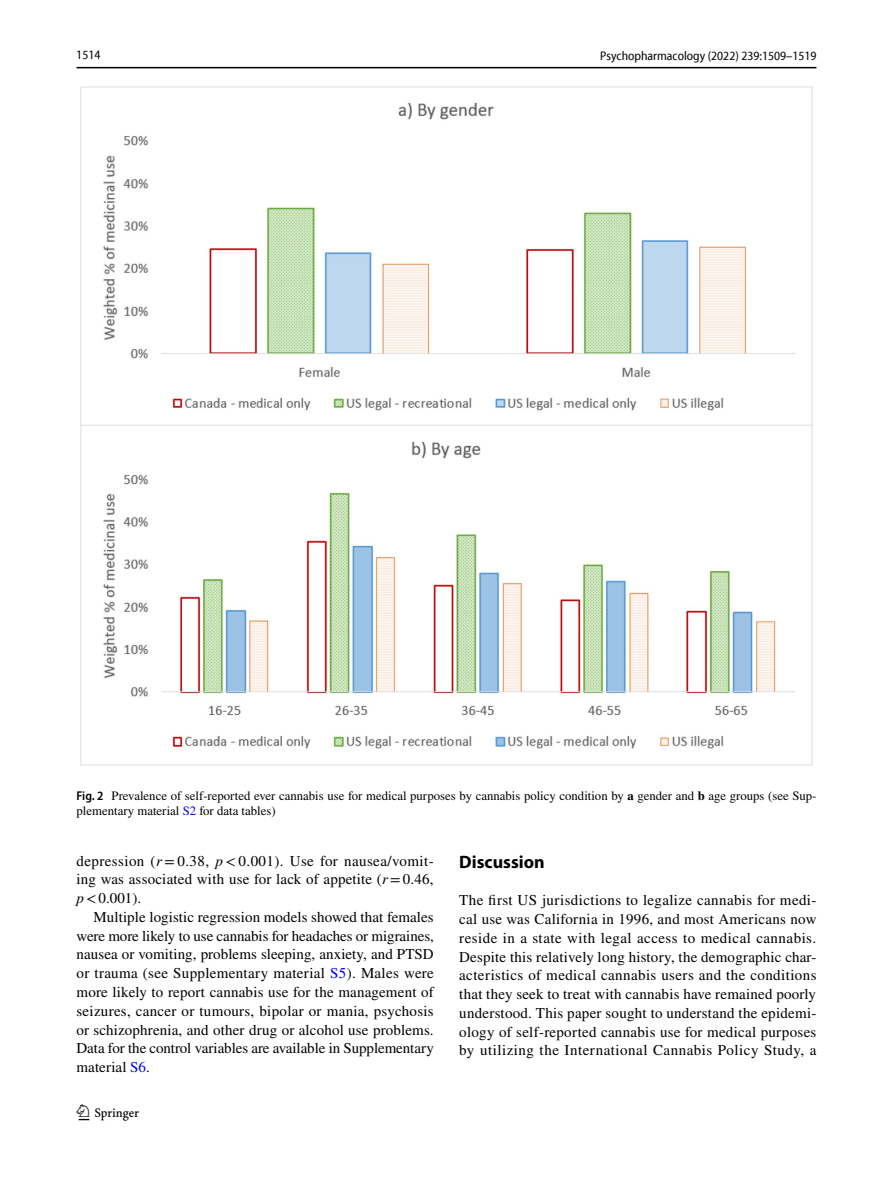
<style>
.page{position:relative;width:893px;height:1187px;background:#fff}
.page>*{position:absolute;margin:0;border:0;box-sizing:border-box;transform-origin:0 0}
.t1{font:22.5px "Springnew Regular 2";color:#000}
.t2{font:700 18px "Myriad Pro";color:#000}
.t3{font:15px/18.8px "STIX";letter-spacing:.015em;color:#000;text-align:justify}
.t4{font:12.75px/15px "STIX";color:#000}
.t5{font:semi-condensed 12.75px "Myriad Pro Unic";color:#000}
.t6{font:12.75px "Myriad Pro Unic Semi Condensed 2";color:#000}
.s1{font-family:"Myriad Pro";font-weight:600;font-stretch:semi-condensed}
.s2{font-weight:700}
.s3{color:#00f}
.s4{font-style:italic}
</style>
<div class="page">
<hr style="left:77px;top:67px;width:739px;height:1px;background:#000">
<img style="left:81px;top:87px;width:731px;height:678px">
<p class="t6" style="left:76px;top:50px;width:26px">1514</p>
<p class="t5" style="left:600px;top:51px;width:218px">Psychopharmacology (2022) 239:1509–1519</p>
<p class="t4" style="left:77px;top:789px;width:741px"><span class="s1">Fig. 2</span> Prevalence of self-reported ever cannabis use for medical purposes by cannabis policy condition by <span class="s2">a</span> gender and <span class="s2">b</span> age groups (see Sup&shy;plementary material <span class="s3">S2</span> for data tables)</p>
<p class="t3" style="left:77px;top:852px;width:359px">depression (<span class="s4">r</span> = 0.38, <span class="s4">p</span> &lt; 0.001). Use for nausea/vomit&shy;ing was associated with use for lack of appetite (<span class="s4">r</span>=0.46, <span class="s4">p</span>&lt;0.001).</p>
<p class="t3" style="left:77px;top:908px;width:359px;text-indent:17px">Multiple logistic regression models showed that females were more likely to use cannabis for headaches or migraines, nausea or vomiting, problems sleeping, anxiety, and PTSD or trauma (see Supplementary material <span class="s3">S5</span>). Males were more likely to report cannabis use for the management of seizures, cancer or tumours, bipolar or mania, psychosis or schizophrenia, and other drug or alcohol use problems.<br>Data for the control variables are available in Supplementary material <span class="s3">S6</span>.</p>
<h1 class="t1" style="left:79px;top:1104px;width:62px">1 3</h1>
<p class="t2" style="left:459px;top:850px;width:87px">Discussion</p>
<p class="t3" style="left:459px;top:891px;width:359px">The first US jurisdictions to legalize cannabis for medi&shy;cal use was California in 1996, and most Americans now reside in a state with legal access to medical cannabis.<br>Despite this relatively long history, the demographic char&shy;acteristics of medical cannabis users and the conditions that they seek to treat with cannabis have remained poorly understood. This paper sought to understand the epidemi&shy;ology of self-reported cannabis use for medical purposes by utilizing the International Cannabis Policy Study, a</p>
</div>
